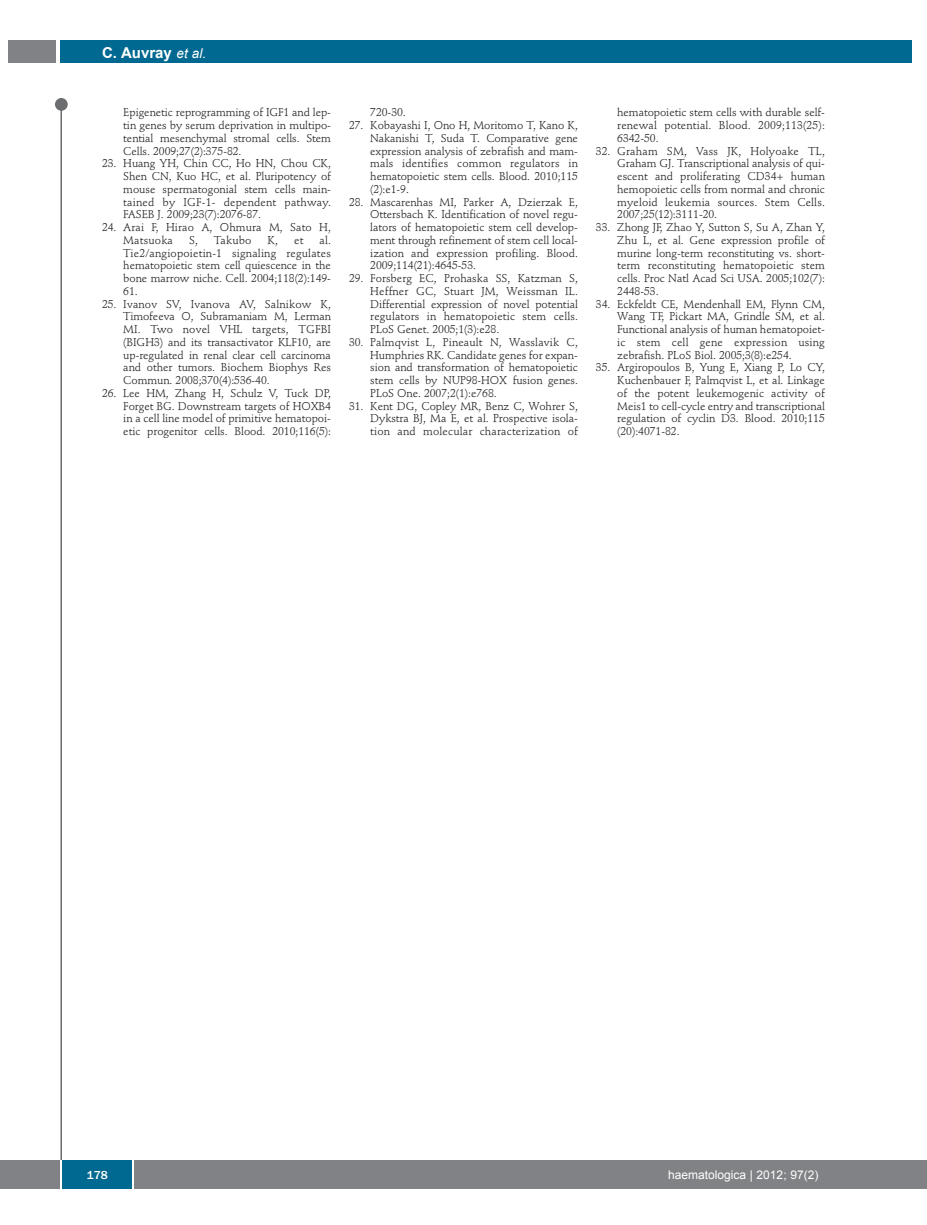
<style>
.page{position:relative;width:927px;height:1225px;background:#fff}
.page>*{position:absolute;margin:0;border:0;box-sizing:border-box;transform-origin:0 0}
.t1{font:700 15px "Arial";color:#fff}
.t2{font:12px "Arial";color:#fff}
.t3{font:500 12px "Franklin Gothic";color:#fff}
.t4{font:11.25px/12.8px "Stempel Schneidler";letter-spacing:-.005em;color:#231f20;text-align:justify}
.s1{font-weight:400;font-style:italic;font-size:13.5px}
</style>
<div class="page">
<div style="left:909px;top:1160px;width:18px;height:28px;background:#808285"></div>
<div style="left:55px;top:98px;width:13px;height:13px;background:#6c6d70;border-radius:50%"></div>
<hr style="left:60px;top:101px;width:2px;height:1061px;background:#6c6d70">
<div style="left:60px;top:40px;width:852px;height:22px;background:#006991"></div>
<div style="left:9px;top:40px;width:47px;height:22px;background:#808285"></div>
<div style="left:0;top:1160px;width:911px;height:28px;background:#808285"></div>
<div style="left:62px;top:1160px;width:71px;height:28px;background:#006991"></div>
<hr style="left:60px;top:1160px;width:2px;height:28px;background:#fff">
<svg style="left:133px;top:1160px;width:1px;height:28px"></svg>
<h1 class="t1" style="left:102px;top:44px;width:106px">C. auvray <span class="s1">et al.</span></h1>
<p class="t4" style="left:123px;top:107px;width:209px">Epigenetic reprogramming of IGF1 and lep&shy;tin genes by serum deprivation in multipo&shy;tential mesenchymal stromal cells. Stem Cells. 2009;27(2):375-82.</p>
<p class="t4" style="left:123px;top:158px;width:209px;text-indent:-21px">23. Huang YH, Chin CC, Ho HN, Chou CK, Shen CN, Kuo HC, et al. Pluripotency of mouse spermatogonial stem cells main&shy;tained by IGF-1- dependent pathway.<br>FASEB J. 2009;23(7):2076-87.</p>
<p class="t4" style="left:123px;top:222px;width:209px;text-indent:-21px">24. Arai F, Hirao A, Ohmura M, Sato H,<br>Matsuoka</p>
<p class="t4" style="left:123px;top:235px;width:209px;text-indent:196px">al.<br>Tie2/angiopoietin-1 signaling regulates hematopoietic stem cell quiescence in the bone marrow niche. Cell. 2004;118(2):149- 61.</p>
<p class="t4" style="left:123px;top:298px;width:209px;text-indent:-21px">25. Ivanov SV, Ivanova AV, Salnikow K, Timofeeva O, Subramaniam M, Lerman MI. Two novel VHL targets, TGFBI (BIGH3) and its transactivator KLF10, are up-regulated in renal clear cell carcinoma and other tumors. Biochem Biophys Res Commun. 2008;370(4):536-40.</p>
<p class="t4" style="left:123px;top:388px;width:209px;text-indent:-21px">26. Lee HM, Zhang H, Schulz V, Tuck DP, Forget BG. Downstream targets of HOXB4 in a cell line model of primitive hematopoi&shy;etic progenitor cells. Blood. 2010;116(5):</p>
<p class="t4" style="left:189px;top:235px;width:10px">S,</p>
<p class="t4" style="left:214px;top:235px;width:39px">Takubo</p>
<p class="t4" style="left:267px;top:235px;width:12px">K,</p>
<p class="t4" style="left:294px;top:235px;width:11px">et</p>
<p class="t4" style="left:370px;top:107px;width:37px">720-30.</p>
<p class="t4" style="left:370px;top:120px;width:209px;text-indent:-21px">27. Kobayashi I, Ono H, Moritomo T, Kano K, Nakanishi T, Suda T. Comparative gene expression analysis of zebrafish and mam&shy;mals identifies common regulators in hematopoietic stem cells. Blood. 2010;115 (2):e1-9.</p>
<p class="t4" style="left:370px;top:196px;width:209px;text-indent:-21px">28. Mascarenhas MI, Parker A, Dzierzak E, Ottersbach K. Identification of novel regu&shy;lators of hematopoietic stem cell develop&shy;ment through refinement of stem cell local&shy;ization and expression profiling. Blood.<br>2009;114(21):4645-53.</p>
<p class="t4" style="left:370px;top:273px;width:209px;text-indent:-21px">29. Forsberg EC, Prohaska SS, Katzman S, Heffner GC, Stuart JM, Weissman IL.<br>Differential expression of novel potential regulators in hematopoietic stem cells.<br>PLoS Genet. 2005;1(3):e28.</p>
<p class="t4" style="left:370px;top:337px;width:209px;text-indent:-21px">30. Palmqvist L, Pineault N, Wasslavik C, Humphries RK. Candidate genes for expan&shy;sion and transformation of hematopoietic stem cells by NUP98-HOX fusion genes.<br>PLoS One. 2007;2(1):e768.</p>
<p class="t4" style="left:370px;top:400px;width:209px;text-indent:-21px">31. Kent DG, Copley MR, Benz C, Wohrer S, Dykstra BJ, Ma E, et al. Prospective isola&shy;tion and molecular characterization of</p>
<p class="t4" style="left:617px;top:107px;width:209px">hematopoietic stem cells with durable self&shy;renewal potential. Blood. 2009;113(25):<br>6342-50.</p>
<p class="t4" style="left:617px;top:145px;width:209px;text-indent:-21px">32. Graham SM, Vass JK, Holyoake TL, Graham GJ. Transcriptional analysis of qui&shy;escent and proliferating CD34+ human hemopoietic cells from normal and chronic myeloid leukemia sources. Stem Cells.<br>2007;25(12):3111-20.</p>
<p class="t4" style="left:617px;top:222px;width:209px;text-indent:-21px">33. Zhong JF, Zhao Y, Sutton S, Su A, Zhan Y, Zhu L, et al. Gene expression profile of murine long-term reconstituting vs. short&shy;term reconstituting hematopoietic stem cells. Proc Natl Acad Sci USA. 2005;102(7):<br>2448-53.</p>
<p class="t4" style="left:617px;top:298px;width:209px;text-indent:-21px">34. Eckfeldt CE, Mendenhall EM, Flynn CM, Wang TF, Pickart MA, Grindle SM, et al.<br>Functional analysis of human hematopoiet&shy;ic stem cell gene expression using zebrafish. PLoS Biol. 2005;3(8):e254.</p>
<p class="t4" style="left:617px;top:362px;width:209px;text-indent:-21px">35. Argiropoulos B, Yung E, Xiang P, Lo CY, Kuchenbauer F, Palmqvist L, et al. Linkage of the potent leukemogenic activity of Meis1 to cell-cycle entry and transcriptional regulation of cyclin D3. Blood. 2010;115 (20):4071-82.</p>
<p class="t3" style="left:87px;top:1171px;width:23px">178</p>
<p class="t2" style="left:668px;top:1168px;width:152px">haematologica | 2012; 97(2)</p>
</div>
